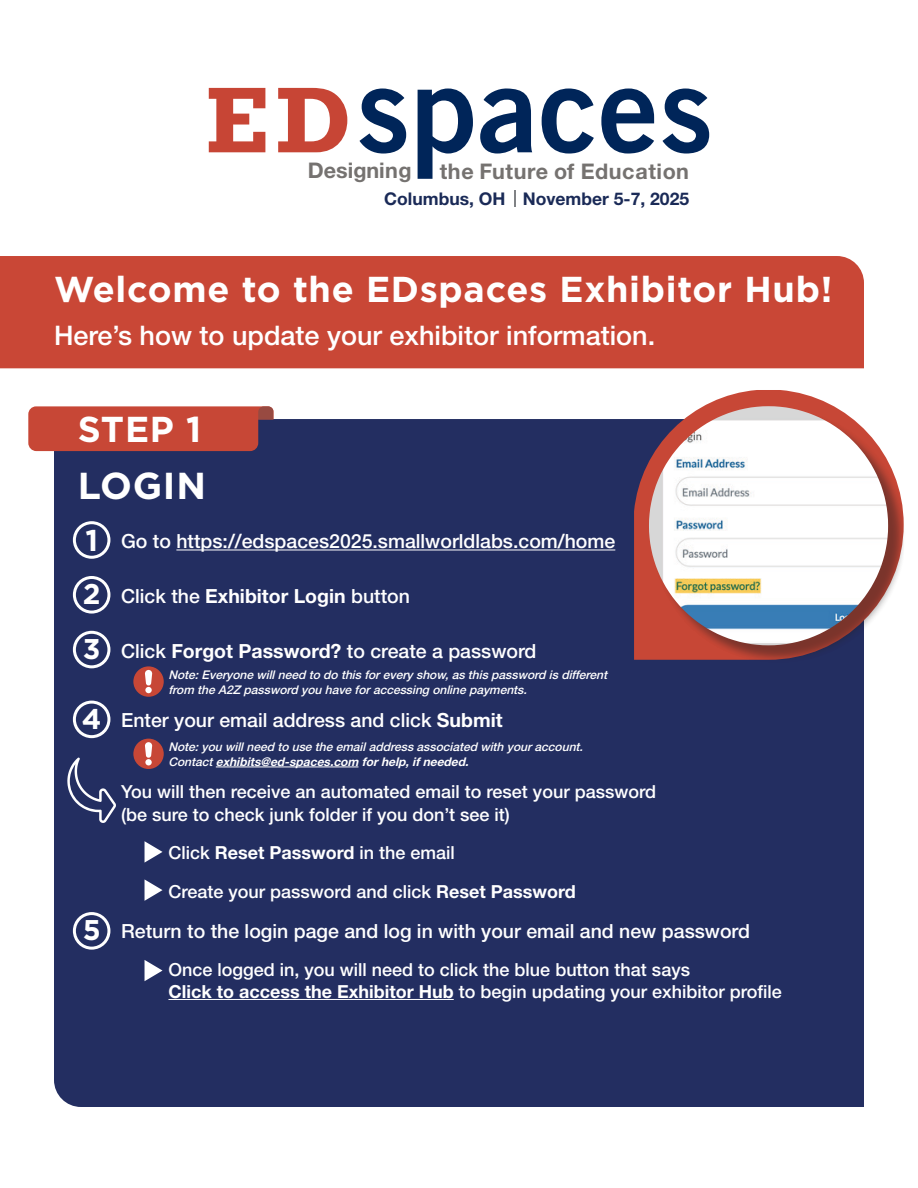
<style>
.page{position:relative;width:918px;height:1188px;background:#fff}
.page>*{position:absolute;margin:0;border:0;box-sizing:border-box;transform-origin:0 0}
.t1{font:700 37.5px "Gotham";letter-spacing:.02em;color:#fff}
.t2{font:700 36px "Gotham";letter-spacing:.02em;color:#fff}
.t3{font:700 30px "Gotham";color:#fff}
.t4{font:700 28.5px "Gotham";color:#fff}
.t5{font:500 27px "Helvetica Neue LT Std";color:#fff}
.t6{font:700 21.6px "Helvetica Neue";letter-spacing:.02em;color:#757270}
.t7{font:700 21.6px "Helvetica Neue";color:#757270}
.t8{font:500 19.5px "Helvetica Neue LT Std";color:#fff}
.t9{font:500 18px/21.6px "Helvetica Neue LT Std";color:#fff}
.t10{font:700 17.55px "Helvetica Neue";color:#1a2a57}
.t11{font:italic 500 12px/14.4px "Helvetica Neue LT Std";color:#fff}
.t12{font:italic 700 12px "Helvetica Neue LT Std";color:#fff}
.s1{font-weight:700}
.s2{font-weight:500}
</style>
<div class="page">
<div style="left:0;top:256px;width:864px;height:112px;background:#c94736"></div>
<div style="left:54px;top:419px;width:810px;height:688px;background:#232e61"></div>
<svg style="left:634px;top:390px;width:199px;height:270px;fill:#c74736"></svg>
<div style="left:651px;top:408px;width:256px;height:256px;background:#231f20;opacity:.22"></div>
<div style="left:651px;top:408px;width:253px;height:252px;background:#231f20;opacity:.31"></div>
<img style="left:649px;top:406px;width:239px;height:239px">
<div style="left:29px;top:407px;width:244px;height:44px;background:#c74736"></div>
<hr style="left:176px;top:549px;width:439px;height:1px;background:#fff">
<hr style="left:168px;top:999px;width:286px;height:1px;background:#fff">
<hr style="left:216px;top:767px;width:142px;height:1px;background:#fff">
<div style="left:73px;top:521px;width:37px;height:38px;border:3px solid #fff;border-radius:50%"></div>
<div style="left:73px;top:576px;width:37px;height:38px;border:3px solid #fff;border-radius:50%"></div>
<div style="left:73px;top:631px;width:37px;height:37px;border:3px solid #fff;border-radius:50%"></div>
<div style="left:73px;top:701px;width:37px;height:37px;border:3px solid #fff;border-radius:50%"></div>
<div style="left:73px;top:912px;width:37px;height:38px;border:3px solid #fff;border-radius:50%"></div>
<div style="left:133px;top:666px;width:31px;height:31px;background:#c74736;border-radius:50%"></div>
<div style="left:145px;top:687px;width:7px;height:6px;background:#fff;border-radius:50%"></div>
<svg style="left:145px;top:670px;width:7px;height:15px"></svg>
<div style="left:133px;top:739px;width:31px;height:30px;background:#c74736;border-radius:50%"></div>
<div style="left:145px;top:759px;width:7px;height:6px;background:#fff;border-radius:50%"></div>
<svg style="left:145px;top:742px;width:7px;height:16px"></svg>
<svg style="left:67px;top:758px;width:49px;height:65px;background:#434d78"></svg>
<svg style="left:145px;top:841px;width:18px;height:22px"></svg>
<svg style="left:145px;top:960px;width:18px;height:21px"></svg>
<svg style="left:145px;top:879px;width:18px;height:22px"></svg>
<svg style="left:359px;top:88px;width:350px;height:91px"></svg>
<svg style="left:209px;top:88px;width:138px;height:64px"></svg>
<svg style="left:514px;top:191px;width:2px;height:16px"></svg>
<p class="t7" style="left:308px;top:154px;width:105px">Designing</p>
<p class="t6" style="left:440px;top:154px;width:251px">the Future of Education</p>
<p class="t10" style="left:384px;top:185px;width:306px">Columbus, OH November 5-7, 2025</p>
<p class="t2" style="left:54px;top:268px;width:780px">Welcome to the EDspaces Exhibitor Hub!</p>
<p class="t5" style="left:54px;top:319px;width:603px">Here’s how to update your exhibitor information.</p>
<p class="t2" style="left:78px;top:408px;width:125px">STEP 1</p>
<p class="t1" style="left:78px;top:464px;width:130px">LOGIN</p>
<p class="t8" style="left:121px;top:529px;width:496px">Go to https://edspaces2025.smallworldlabs.com/home</p>
<p class="t8" style="left:121px;top:584px;width:290px">Click the <span class="s1">Exhibitor Login</span> button</p>
<p class="t8" style="left:121px;top:639px;width:417px">Click <span class="s1">Forgot Password?</span> to create a password</p>
<p class="t11" style="left:168px;top:668px;width:443px">Note:Everyone willneed to do this forevery show,as this password is different from the A2Z password you have foraccessing online payments.</p>
<p class="t3" style="left:85px;top:523px;width:14px">1</p>
<p class="t4" style="left:83px;top:578px;width:19px">2</p>
<p class="t4" style="left:83px;top:632px;width:19px">3</p>
<p class="t4" style="left:82px;top:702px;width:21px">4</p>
<p class="t4" style="left:83px;top:914px;width:19px">5</p>
<p class="t8" style="left:121px;top:709px;width:383px">Enter your email address and click <span class="s1">Submit</span></p>
<p class="t11" style="left:168px;top:740px;width:419px">Note:you willneed to use the emailaddress associated with youraccount.</p>
<p class="t12" style="left:168px;top:754px;width:305px"><span class="s2">Contact</span>exhibits@ed-spaces.com forhelp,ifneeded.</p>
<p class="t9" style="left:121px;top:780px;width:536px;line-height:22.5px">You will then receive an automated email to reset your password (be sure to check junk folder if you don’t see it)</p>
<p class="t9" style="left:168px;top:842px;width:288px">Click <span class="s1">Reset Password</span> in the email</p>
<p class="t9" style="left:168px;top:880px;width:409px">Create your password and click <span class="s1">Reset Password</span></p>
<p class="t8" style="left:121px;top:920px;width:630px">Return to the login page and log in with your email and new password</p>
<p class="t9" style="left:168px;top:959px;width:615px">Once logged in, you will need to click the blue button that says<br><span class="s1">Click to access the Exhibitor Hub</span> to begin updating your exhibitor profile</p>
</div>
